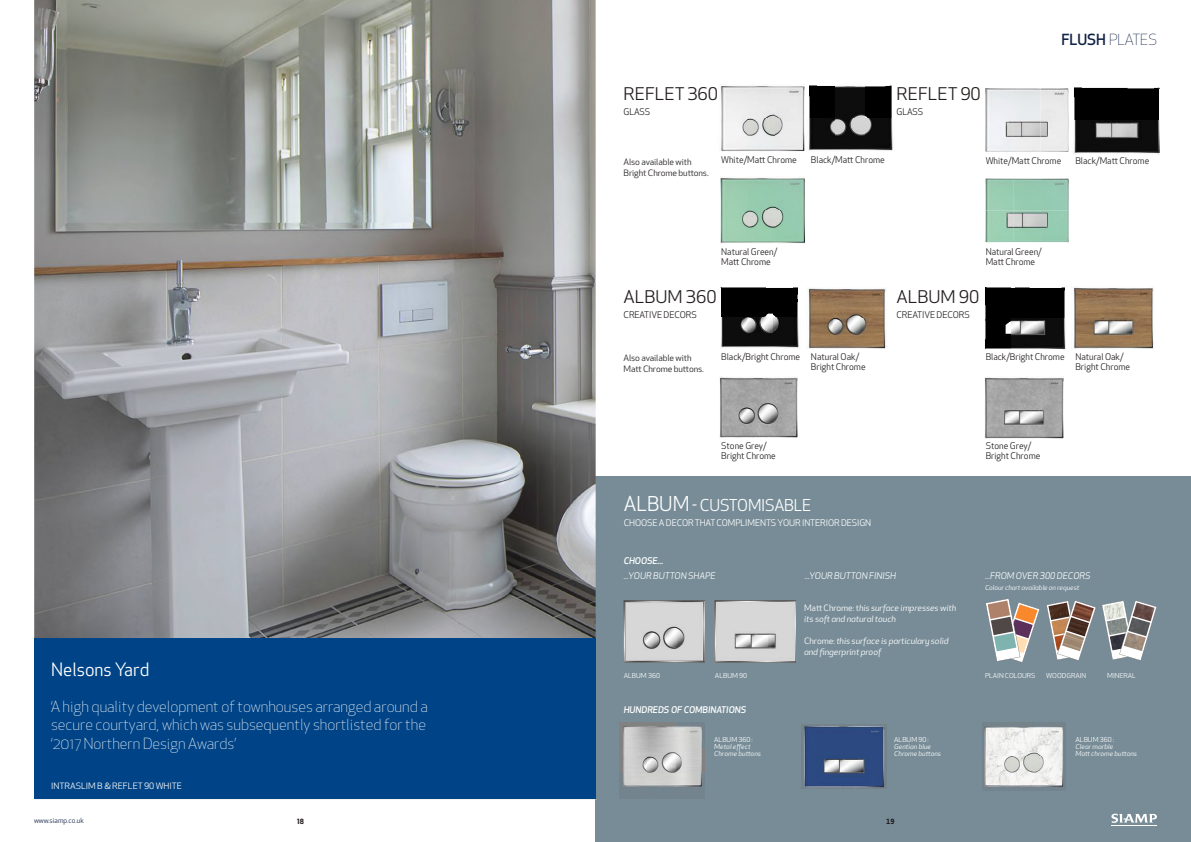
<style>
.page{position:relative;width:1191px;height:842px;background:#fff}
.page>*{position:absolute;margin:0;border:0;box-sizing:border-box;transform-origin:0 0}
.t1{font:18px "Apex New";color:#fff}
.t2{font:17.1px "Apex New";color:#241f1f;scale:1.05 1}
.t3{font:16px "Apex New";letter-spacing:-.01em;color:#fff}
.t4{font:300 15px/18px "Apex New";color:#fff}
.t5{font:300 15px "Apex New";color:#132345}
.t6{font:9px/10px "Apex New";color:#241f1f}
.t7{font:italic 9px "Apex New";color:#fff}
.t8{font:9px "Apex New";letter-spacing:-.01em;color:#fff}
.t9{font:italic 500 9px "Apex New";color:#fff}
.t10{font:italic 8.6px/11px "Apex New";letter-spacing:-.01em;color:#fff;scale:1.05 1}
.t11{font:8.6px/11px "Apex New";letter-spacing:-.01em;color:#241f1f;scale:1.05 1}
.t12{font:8.6px "Apex New";color:#fff;scale:1.05 1}
.t13{font:7px "Apex New";color:#132345}
.t14{font:italic 6.7px/7px "Apex New";color:#fff;scale:1.05 1}
.t15{font:6.7px "Apex New";color:#fff;scale:1.05 1}
.s1{font-weight:500}
.s2{font-size:20px}
.s3{font-style:normal}
</style>
<div class="page">
<div style="left:595px;top:476px;width:596px;height:366px;background:#778c97"></div>
<img style="left:721px;top:288px;width:79px;height:60px">
<img style="left:34px;top:0;width:561px;height:638px">
<img style="left:719px;top:377px;width:78px;height:61px">
<img style="left:984px;top:377px;width:79px;height:62px">
<img style="left:1071px;top:287px;width:83px;height:62px">
<img style="left:806px;top:287px;width:80px;height:62px">
<img style="left:985px;top:287px;width:80px;height:62px">
<img style="left:985px;top:178px;width:83px;height:64px">
<img style="left:985px;top:88px;width:83px;height:64px">
<img style="left:1074px;top:87px;width:85px;height:68px">
<img style="left:720px;top:177px;width:85px;height:67px">
<img style="left:720px;top:86px;width:84px;height:65px">
<img style="left:809px;top:85px;width:84px;height:66px">
<img style="left:619px;top:723px;width:85px;height:66px">
<img style="left:982px;top:722px;width:84px;height:66px">
<img style="left:801px;top:725px;width:85px;height:64px">
<img style="left:715px;top:600px;width:81px;height:63px">
<img style="left:623px;top:600px;width:81px;height:63px">
<svg style="left:985px;top:598px;width:54px;height:64px"></svg>
<svg style="left:1046px;top:600px;width:110px;height:61px"></svg>
<img style="left:1132px;top:602px;width:22px;height:19px">
<img style="left:1123px;top:632px;width:22px;height:19px">
<svg style="left:1111px;top:813px;width:46px;height:10px"></svg>
<hr style="left:1111px;top:826px;width:46px;height:1px;background:#fff">
<div style="left:34px;top:638px;width:562px;height:161px;background:#004487"></div>
<h1 class="t1" style="left:51px;top:658px;width:100px">Nelsons Yard</h1>
<h3 class="t4" style="left:51px;top:698px;width:378px">‘A high quality development of townhouses arranged around a secure courtyard, which was subsequently shortlisted for the ‘2017 Northern Design Awards’</h3>
<p class="t12" style="left:51px;top:780px;width:126px">INTRASLIM B &amp; REFLET 90 WHITE</p>
<p class="t13" style="left:34px;top:816px;width:51px">www.siamp.co.uk</p>
<h2 class="t2" style="left:623px;top:83px;width:92px">REFLET 360</h2>
<p class="t6" style="left:623px;top:106px;width:28px">GLASS</p>
<h2 class="t2" style="left:896px;top:83px;width:82px">REFLET 90</h2>
<p class="t6" style="left:896px;top:106px;width:28px">GLASS</p>
<h3 class="t5" style="left:1061px;top:31px;width:97px"><span class="s1">FLUSH</span> PLATES</h3>
<p class="t11" style="left:623px;top:156px;width:83px">Also available with<br>Bright Chrome buttons.</p>
<p class="t6" style="left:721px;top:155px;width:77px">White/Matt Chrome</p>
<p class="t6" style="left:811px;top:155px;width:75px">Black/Matt Chrome</p>
<p class="t6" style="left:985px;top:156px;width:77px">White/Matt Chrome</p>
<p class="t6" style="left:1075px;top:156px;width:75px">Black/Matt Chrome</p>
<p class="t6" style="left:721px;top:246px;width:57px">Natural Green/<br>Matt Chrome</p>
<p class="t6" style="left:985px;top:246px;width:57px">Natural Green/<br>Matt Chrome</p>
<h2 class="t2" style="left:623px;top:285px;width:90px">ALBUM 360</h2>
<p class="t6" style="left:623px;top:309px;width:75px">CREATIVE DECORS</p>
<p class="t11" style="left:623px;top:352px;width:78px">Also available with<br>Matt Chrome buttons.</p>
<p class="t6" style="left:1075px;top:352px;width:56px;text-indent:-90px">Black/Bright Chrome Natural Oak/<br>Bright Chrome</p>
<h2 class="t2" style="left:896px;top:285px;width:80px">ALBUM 90</h2>
<p class="t6" style="left:896px;top:309px;width:75px">CREATIVE DECORS</p>
<p class="t6" style="left:721px;top:352px;width:80px">Black/Bright Chrome</p>
<p class="t6" style="left:811px;top:352px;width:56px">Natural Oak/<br>Bright Chrome</p>
<p class="t6" style="left:721px;top:441px;width:56px">Stone Grey/<br>Bright Chrome</p>
<h3 class="t3" style="left:624px;top:495px;width:189px"><span class="s2">ALBUM</span> - CUSTOMISABLE</h3>
<p class="t8" style="left:624px;top:517px;width:249px">CHOOSE A DECOR THAT COMPLIMENTS YOUR INTERIOR DESIGN</p>
<p class="t9" style="left:624px;top:554px;width:41px">CHOOSE...</p>
<p class="t6" style="left:985px;top:441px;width:56px">Stone Grey/<br>Bright Chrome</p>
<p class="t7" style="left:624px;top:570px;width:93px">...YOUR BUTTON SHAPE</p>
<p class="t7" style="left:805px;top:570px;width:93px">...YOUR BUTTON FINISH</p>
<p class="t7" style="left:985px;top:570px;width:107px">...FROM OVER 300 DECORS</p>
<p class="t14" style="left:985px;top:584px;width:91px">Colour chart available on request</p>
<p class="t10" style="left:804px;top:602px;width:146px"><span class="s3">Matt Chrome: t</span>his surface impresses with its soft and natural touch</p>
<p class="t10" style="left:804px;top:635px;width:139px"><span class="s3">Chrome:</span> this surface is particulary solid and fingerprint proof</p>
<p class="t15" style="left:624px;top:672px;width:36px">ALBUM 360</p>
<p class="t15" style="left:715px;top:672px;width:32px">ALBUM 90</p>
<p class="t15" style="left:985px;top:672px;width:49px">PLAIN COLOURS</p>
<p class="t15" style="left:1046px;top:672px;width:40px">WOODGRAIN</p>
<p class="t15" style="left:1107px;top:672px;width:29px">MINERAL</p>
<p class="t9" style="left:624px;top:704px;width:124px">HUNDREDS OF COMBINATIONS</p>
<p class="t15" style="left:714px;top:736px;width:38px">ALBUM 360 :</p>
<p class="t14" style="left:714px;top:743px;width:46px">Metal effect<br>Chrome buttons</p>
<p class="t15" style="left:894px;top:736px;width:35px">ALBUM 90 :</p>
<p class="t14" style="left:894px;top:743px;width:46px">Gentian blue<br>Chrome buttons</p>
<p class="t15" style="left:1075px;top:736px;width:38px">ALBUM 360 :</p>
<p class="t14" style="left:1075px;top:743px;width:60px">Clear marble<br>Matt chrome buttons</p>
</div>
